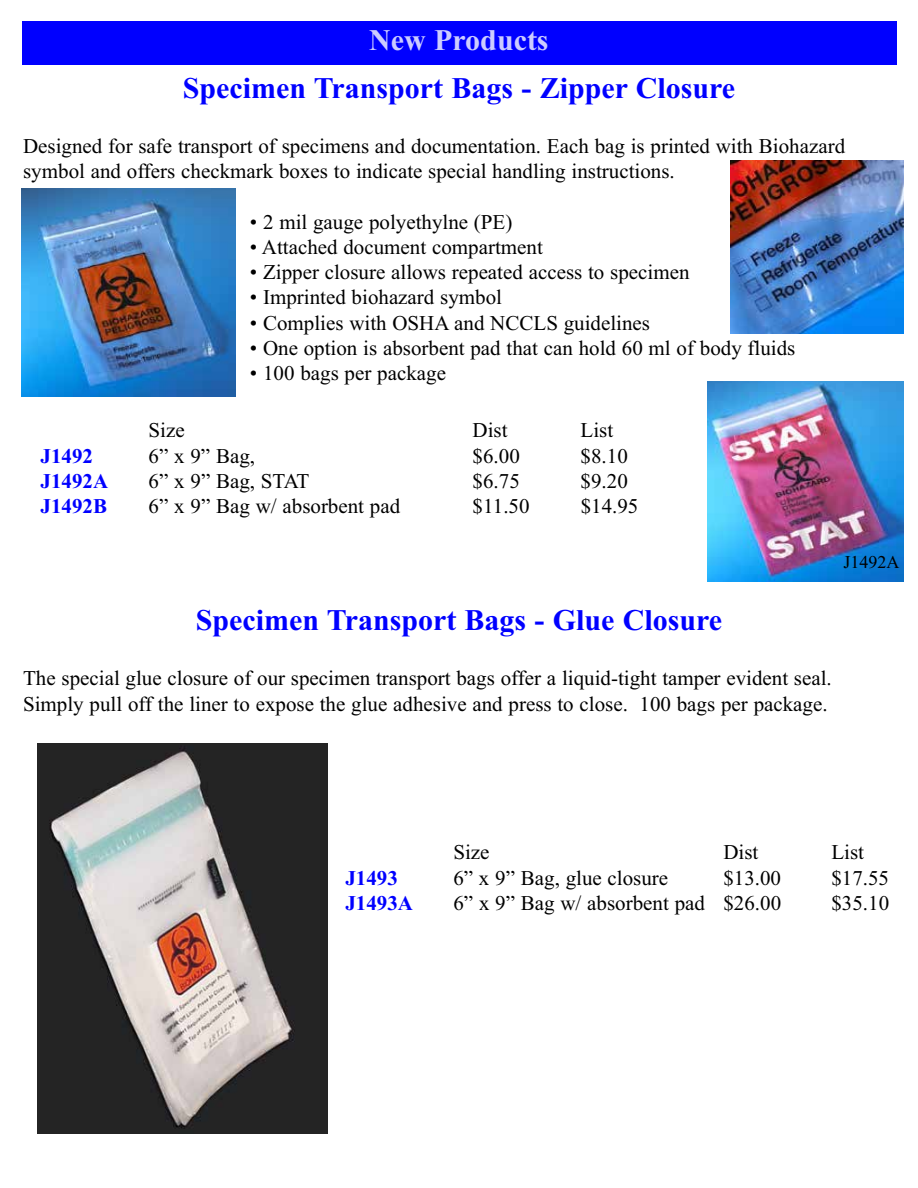
<style>
.page{position:relative;width:918px;height:1188px;background:#fff}
.page>*{position:absolute;margin:0;border:0;box-sizing:border-box;transform-origin:0 0}
.t1{font:700 30px "Times New Roman";color:#00f}
.t2{font:700 30px "Times New Roman";color:#ccf}
.t3{font:21px/25.2px "Times New Roman";color:#000}
.t4{font:700 21px "Times New Roman";color:#00f}
.t5{font:18px "Times New Roman";color:#000}
</style>
<div class="page">
<div style="left:22px;top:22px;width:874px;height:43px;background:#00f"></div>
<img style="left:22px;top:188px;width:214px;height:208px">
<img style="left:731px;top:161px;width:173px;height:172px">
<img style="left:707px;top:381px;width:197px;height:200px">
<img style="left:37px;top:744px;width:290px;height:390px">
<h1 class="t2" style="left:369px;top:18px;width:181px">New Products</h1>
<h1 class="t1" style="left:183px;top:66px;width:554px">Specimen Transport Bags - Zipper Closure</h1>
<p class="t3" style="left:23px;top:133px;width:824px">Designed for safe transport of specimens and documentation. Each bag is printed with Biohazard symbol and offers checkmark boxes to indicate special handling instructions.</p>
<p class="t3" style="left:250px;top:208px;width:264px">• 2 mil gauge polyethylne (PE)</p>
<p class="t3" style="left:250px;top:234px;width:294px">• Attached document compartment</p>
<p class="t3" style="left:250px;top:259px;width:441px">• Zipper closure allows repeated access to specimen</p>
<p class="t3" style="left:250px;top:284px;width:254px">• Imprinted biohazard symbol</p>
<p class="t3" style="left:250px;top:309px;width:402px">• Complies with OSHA and NCCLS guidelines</p>
<p class="t3" style="left:250px;top:334px;width:547px">• One option is absorbent pad that can hold 60 ml of body fluids</p>
<p class="t3" style="left:250px;top:360px;width:198px">• 100 bags per package</p>
<p class="t3" style="left:149px;top:417px;width:38px">Size</p>
<p class="t3" style="left:473px;top:417px;width:37px">Dist</p>
<p class="t3" style="left:581px;top:417px;width:34px">List</p>
<p class="t4" style="left:41px;top:440px;width:54px">J1492</p>
<p class="t3" style="left:149px;top:442px;width:108px">6” x 9” Bag,</p>
<p class="t3" style="left:473px;top:442px;width:49px">$6.00</p>
<p class="t3" style="left:581px;top:442px;width:49px">$8.10</p>
<p class="t4" style="left:41px;top:466px;width:69px">J1492A</p>
<p class="t3" style="left:149px;top:467px;width:162px">6” x 9” Bag, STAT</p>
<p class="t3" style="left:473px;top:467px;width:49px">$6.75</p>
<p class="t3" style="left:581px;top:467px;width:49px">$9.20</p>
<p class="t4" style="left:41px;top:491px;width:68px">J1492B</p>
<p class="t3" style="left:149px;top:493px;width:253px">6” x 9” Bag w/ absorbent pad</p>
<p class="t3" style="left:473px;top:493px;width:58px">$11.50</p>
<p class="t3" style="left:581px;top:493px;width:59px">$14.95</p>
<p class="t5" style="left:844px;top:550px;width:57px">J1492A</p>
<h1 class="t1" style="left:196px;top:598px;width:528px">Specimen Transport Bags - Glue Closure</h1>
<p class="t3" style="left:23px;top:665px;width:810px">The special glue closure of our specimen transport bags offer a liquid-tight tamper evident seal.<br>Simply pull off the liner to expose the glue adhesive and press to close. 100 bags per package.</p>
<p class="t3" style="left:453px;top:838px;width:38px">Size</p>
<p class="t3" style="left:723px;top:838px;width:37px">Dist</p>
<p class="t3" style="left:831px;top:838px;width:34px">List</p>
<p class="t4" style="left:345px;top:863px;width:54px">J1493</p>
<p class="t3" style="left:453px;top:865px;width:216px">6” x 9” Bag, glue closure</p>
<p class="t3" style="left:723px;top:865px;width:59px">$13.00</p>
<p class="t3" style="left:831px;top:865px;width:59px">$17.55</p>
<p class="t4" style="left:345px;top:888px;width:69px">J1493A</p>
<p class="t3" style="left:453px;top:890px;width:329px">6” x 9” Bag w/ absorbent pad $26.00</p>
<p class="t3" style="left:831px;top:890px;width:59px">$35.10</p>
</div>
